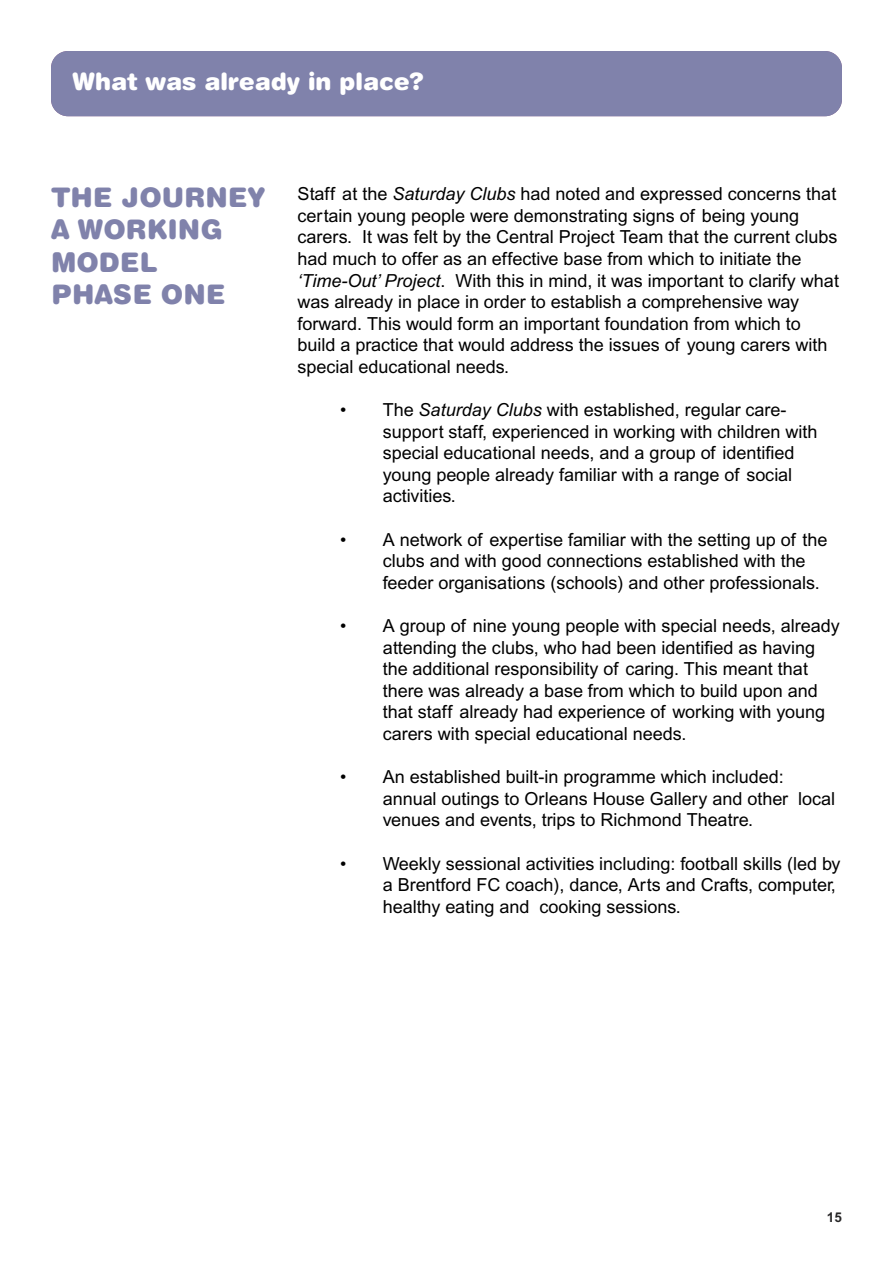
<style>
.page{position:relative;width:893px;height:1263px;background:#fff}
.page>*{position:absolute;margin:0;border:0;box-sizing:border-box;transform-origin:0 0}
.t1{font:900 27px/32.4px "Helvetica Rounded";color:#8082ab}
.t2{font:900 24px "Helvetica Rounded";color:#fff}
.t3{font:18px/21.6px "Arial";color:#000}
.t4{font:700 13.5px "Arial";color:#272627}
.s1{font-style:italic}
</style>
<div class="page">
<div style="left:51px;top:51px;width:791px;height:65px;background:#8082ab;border-radius:17px"></div>
<h2 class="t2" style="left:72px;top:72px;width:353px">What was already in place?</h2>
<h1 class="t1" style="left:51px;top:184px;width:216px">THE JOURNEY<br>A WORKING<br>MODEL<br>PHASE ONE</h1>
<p class="t3" style="left:298px;top:185px;width:543px">Staff at the <span class="s1">Saturday Clubs</span> had noted and expressed concerns that certain young people were demonstrating signs of being young carers. It was felt by the Central Project Team that the current clubs had much to offer as an effective base from which to initiate the <span class="s1">‘Time-Out’ Project</span>. With this in mind, it was important to clarify what was already in place in order to establish a comprehensive way forward. This would form an important foundation from which to build a practice that would address the issues of young carers with special educational needs.</p>
<p class="t3" style="left:383px;top:401px;width:436px;text-indent:-43px">• The <span class="s1">Saturday Clubs</span> with established, regular care&shy;support staff, experienced in working with children with special educational needs, and a group of identified young people already familiar with a range of social activities.</p>
<p class="t3" style="left:383px;top:530px;width:446px;text-indent:-43px">• A network of expertise familiar with the setting up of the clubs and with good connections established with the feeder organisations (schools) and other professionals.</p>
<p class="t3" style="left:383px;top:617px;width:458px;text-indent:-43px">• A group of nine young people with special needs, already attending the clubs, who had been identified as having the additional responsibility of caring. This meant that there was already a base from which to build upon and that staff already had experience of working with young carers with special educational needs.</p>
<p class="t3" style="left:383px;top:768px;width:454px;text-indent:-43px">• An established built-in programme which included: annual outings to Orleans House Gallery and other local venues and events, trips to Richmond Theatre.</p>
<p class="t3" style="left:383px;top:854px;width:459px;text-indent:-43px">• Weekly sessional activities including: football skills (led by a Brentford FC coach), dance, Arts and Crafts, computer, healthy eating and cooking sessions.</p>
<p class="t4" style="left:827px;top:1209px;width:17px">15</p>
</div>
